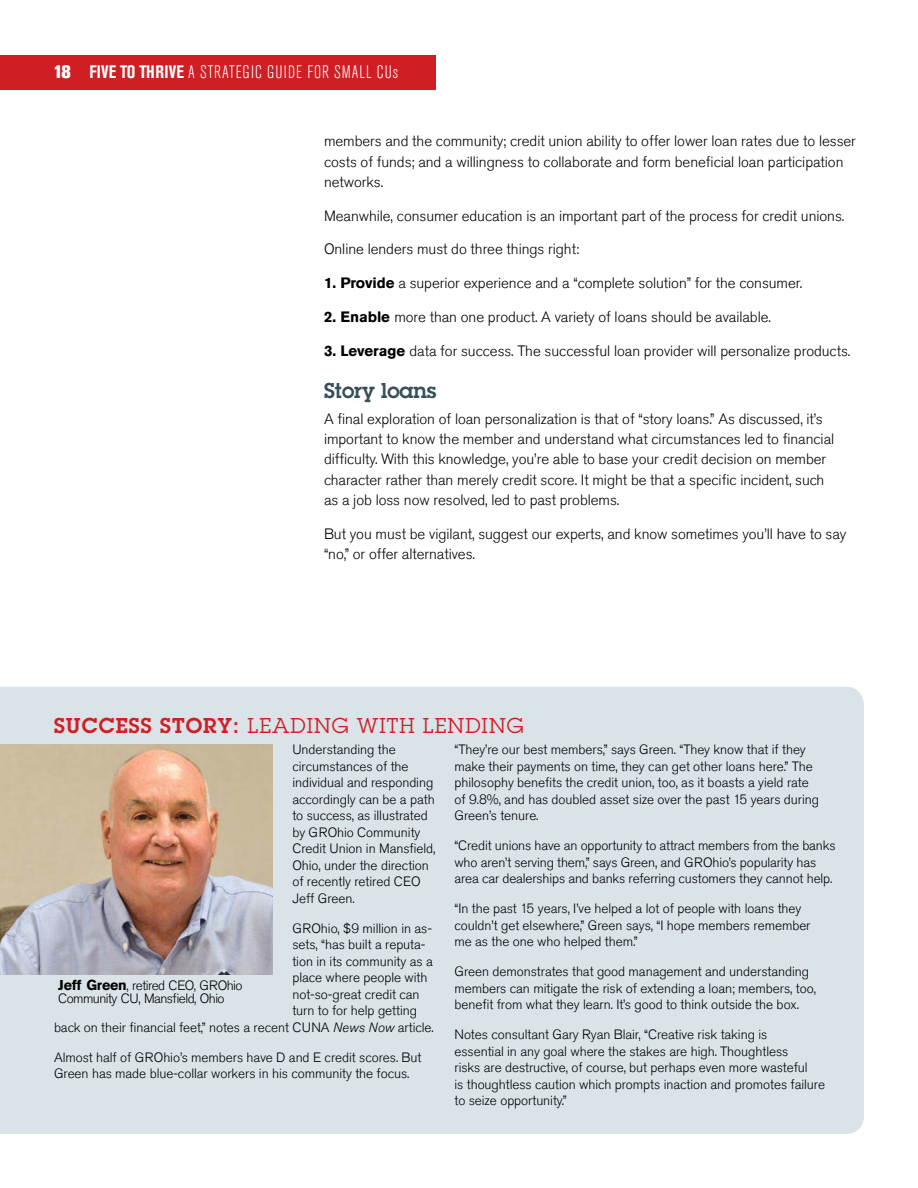
<style>
.page{position:relative;width:918px;height:1188px;background:#fff}
.page>*{position:absolute;margin:0;border:0;box-sizing:border-box;transform-origin:0 0}
.t1{font:21px "Lubalin Graph Std";letter-spacing:.05em;color:#cf1f25}
.t2{font:600 21px "Lubalin Graph Std";color:#354e5a}
.t3{font:300 condensed 18px "Akzidenz Grotesk Std";letter-spacing:.055em;color:#fff}
.t4{font:300 15px/20.2px "Akzidenz Grotesk Std";letter-spacing:-.005em;color:#000}
.t5{font:300 13.5px/16.5px "Akzidenz Grotesk Std";letter-spacing:-.005em;color:#000}
.t6{font:300 13.5px/13.5px "Akzidenz Grotesk Std";letter-spacing:-.04em;color:#000}
.s1{font-weight:800;font-stretch:normal}
.s2{font-weight:700}
.s3{font-weight:600}
.s4{font-style:italic}
.s5{font-weight:700;font-size:14.25px}
</style>
<div class="page">
<div style="left:0;top:55px;width:435px;height:35px;background:#cf1f25"></div>
<div style="left:0;top:687px;width:864px;height:447px;background:#dae3e8"></div>
<img style="left:0;top:745px;width:272px;height:230px">
<h2 class="t3" style="left:54px;top:62px;width:346px"><span class="s1">18</span> <span class="s2">FIVE TO THRIVE</span> A STRATEGIC GUIDE FOR SMALL CUs</h2>
<p class="t4" style="left:324px;top:131px;width:533px">members and the community; credit union ability to offer lower loan rates due to lesser costs of funds; and a willingness to collaborate and form beneficial loan participation networks.</p>
<p class="t4" style="left:324px;top:205px;width:522px">Meanwhile, consumer education is an important part of the process for credit unions.</p>
<p class="t4" style="left:324px;top:239px;width:257px">Online lenders must do three things right:</p>
<p class="t4" style="left:324px;top:273px;width:480px"><span class="s2">1. Provide</span> a superior experience and a “complete solution” for the consumer.</p>
<p class="t4" style="left:324px;top:307px;width:449px"><span class="s2">2. Enable</span> more than one product. A variety of loans should be available.</p>
<p class="t4" style="left:324px;top:340px;width:528px"><span class="s2">3. Leverage</span> data for success. The successful loan provider will personalize products.</p>
<h1 class="t2" style="left:324px;top:377px;width:114px">Story loans</h1>
<p class="t4" style="left:324px;top:409px;width:512px">A final exploration of loan personalization is that of “story loans.” As discussed, it’s important to know the member and understand what circumstances led to financial difficulty. With this knowledge, you’re able to base your credit decision on member character rather than merely credit score. It might be that a specific incident, such as a job loss now resolved, led to past problems.</p>
<p class="t4" style="left:324px;top:523px;width:524px">But you must be vigilant, suggest our experts, and know sometimes you’ll have to say “no,” or offer alternatives.</p>
<h1 class="t1" style="left:54px;top:712px;width:471px"><span class="s3">SUCCESS STORY:</span> LEADING WITH LENDING</h1>
<p class="t5" style="left:292px;top:742px;width:145px">Understanding the circumstances of the individual and responding accordingly can be a path to success, as illustrated by GROhio Community<br>Credit Union in Mansfield,<br>Ohio, under the direction of recently retired CEO<br>Jeff Green.</p>
<p class="t5" style="left:292px;top:920px;width:141px">GROhio, $9 million in as-</p>
<p class="t5" style="left:292px;top:937px;width:135px">sets, “has built a reputa-</p>
<p class="t5" style="left:292px;top:953px;width:142px">tion in its community as a</p>
<p class="t5" style="left:292px;top:970px;width:137px">place where people with</p>
<p class="t5" style="left:292px;top:986px;width:129px">not-so-great credit can</p>
<p class="t5" style="left:292px;top:1003px;width:126px">turn to for help getting</p>
<p class="t5" style="left:54px;top:1019px;width:381px">back on their financial feet,” notes a recent CUNA <span class="s4">News Now</span> article.</p>
<p class="t5" style="left:54px;top:1049px;width:369px">Almost half of GROhio’s members have D and E credit scores. But<br>Green has made blue-collar workers in his community the focus.</p>
<p class="t5" style="left:455px;top:742px;width:366px">“They’re our best members,” says Green. “They know that if they make their payments on time, they can get other loans here.” The philosophy benefits the credit union, too, as it boasts a yield rate of 9.8%, and has doubled asset size over the past 15 years during Green’s tenure.</p>
<p class="t5" style="left:455px;top:838px;width:383px">“Credit unions have an opportunity to attract members from the banks who aren’t serving them,” says Green, and GROhio’s popularity has area car dealerships and banks referring customers they cannot help.</p>
<p class="t5" style="left:455px;top:901px;width:358px">“In the past 15 years, I’ve helped a lot of people with loans they couldn’t get elsewhere,” Green says, “I hope members remember me as the one who helped them.”</p>
<p class="t5" style="left:455px;top:964px;width:363px">Green demonstrates that good management and understanding members can mitigate the risk of extending a loan; members, too, benefit from what they learn. It’s good to think outside the box.</p>
<p class="t5" style="left:455px;top:1027px;width:372px">Notes consultant Gary Ryan Blair, “Creative risk taking is<br>essential in any goal where the stakes are high. Thoughtless<br>risks are destructive, of course, but perhaps even more wasteful<br>is thoughtless caution which prompts inaction and promotes failure to seize opportunity.”</p>
<p class="t6" style="left:58px;top:979px;width:186px"><span class="s5">Jeff Green</span>, retired CEO, GROhio<br>Community CU, Mansfield, Ohio</p>
</div>
